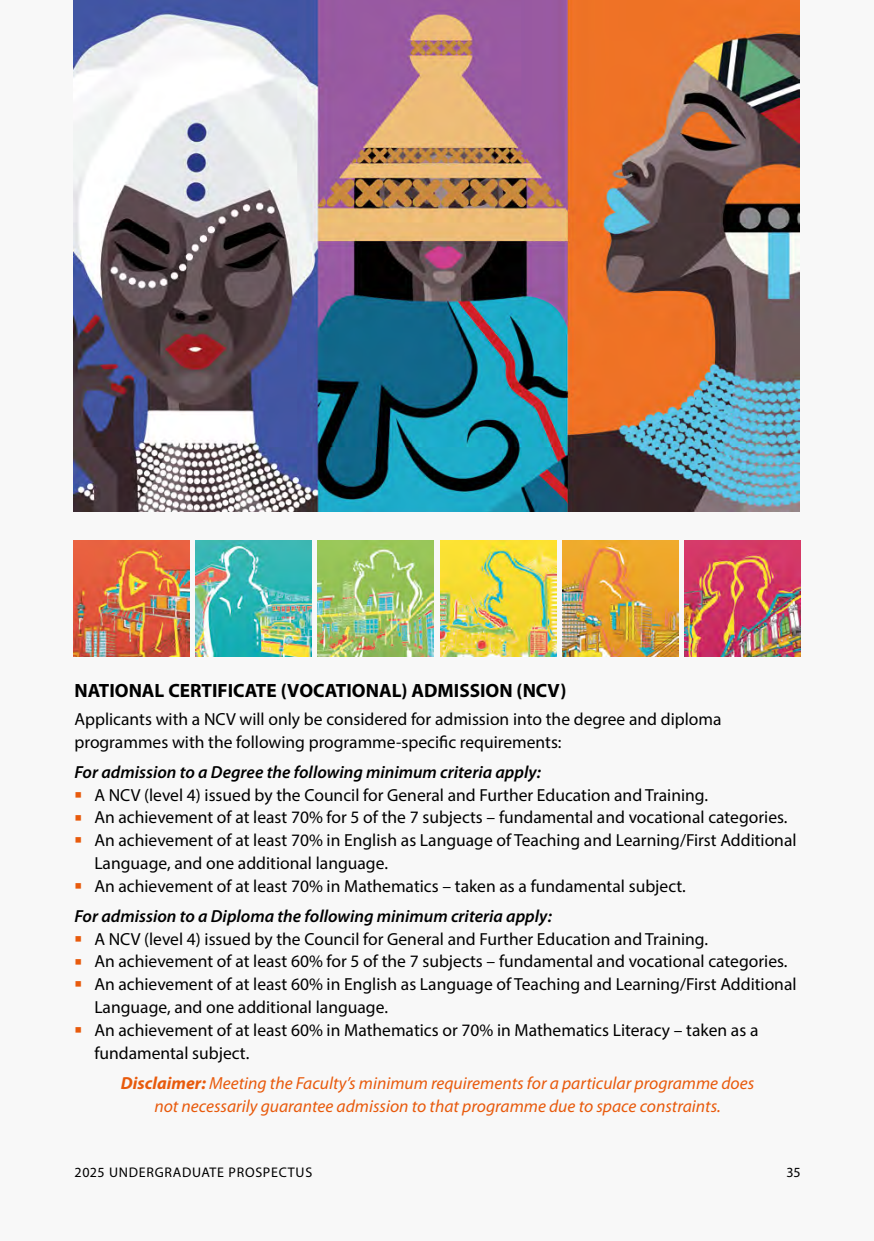
<style>
.page{position:relative;width:874px;height:1241px;background:#fff}
.page>*{position:absolute;margin:0;border:0;box-sizing:border-box;transform-origin:0 0}
.t1{font:700 19.25px "Myriad Pro";color:#000}
.t2{font:17.5px/22.8px "Myriad Pro";color:#000}
.t3{font:italic 17.5px/22.8px "Myriad Pro";color:#e85a0c;text-align:center}
.t4{font:italic 600 17.5px "Myriad Pro";color:#000}
.t5{font:14px "Myriad Pro";letter-spacing:.05em;color:#000}
.s1{color:#e85a0c}
.s2{font-weight:600;font-style:italic}
.s3{font-weight:700}
</style>
<div class="page">
<div style="left:0;top:0;width:873px;height:1240px;background:#f8f8f8"></div>
<img style="left:73px;top:540px;width:116px;height:116px">
<img style="left:195px;top:540px;width:116px;height:116px">
<img style="left:317px;top:540px;width:116px;height:116px">
<img style="left:440px;top:540px;width:116px;height:116px">
<img style="left:562px;top:540px;width:116px;height:116px">
<img style="left:684px;top:540px;width:116px;height:116px">
<img style="left:73px;top:0;width:726px;height:511px">
<p class="t1" style="left:74px;top:678px;width:493px">NATIONAL CERTIFICATE (VOCATIONAL) ADMISSION (NCV)</p>
<p class="t2" style="left:74px;top:707px;width:648px">Applicants with a NCV will only be considered for admission into the degree and diploma programmes with the following programme-specific requirements:</p>
<p class="t4" style="left:74px;top:760px;width:468px">For admission to a Degree the following minimum criteria apply:</p>
<p class="t2" style="left:74px;top:783px;width:634px"><span class="s1">○</span> A NCV (level 4) issued by the Council for General and Further Education and Training.</p>
<p class="t2" style="left:74px;top:805px;width:714px"><span class="s1">○</span> An achievement of at least 70% for 5 of the 7 subjects – fundamental and vocational categories.</p>
<p class="t2" style="left:94px;top:828px;width:703px;text-indent:-20px"><span class="s1">○</span> An achievement of at least 70% in English as Language of Teaching and Learning/First Additional<br>Language, and one additional language.</p>
<p class="t2" style="left:74px;top:870px;width:612px;line-height:30.1px"><span class="s1">○</span> An achievement of at least 70% in Mathematics – taken as a fundamental subject.<br><span class="s2">For admission to a Diploma the following minimum criteria apply:</span></p>
<p class="t2" style="left:74px;top:927px;width:634px"><span class="s1">○</span> A NCV (level 4) issued by the Council for General and Further Education and Training.</p>
<p class="t2" style="left:74px;top:949px;width:714px"><span class="s1">○</span> An achievement of at least 60% for 5 of the 7 subjects – fundamental and vocational categories.</p>
<p class="t2" style="left:94px;top:972px;width:703px;text-indent:-20px"><span class="s1">○</span> An achievement of at least 60% in English as Language of Teaching and Learning/First Additional<br>Language, and one additional language.</p>
<p class="t2" style="left:94px;top:1018px;width:665px;text-indent:-20px"><span class="s1">○</span> An achievement of at least 60% in Mathematics or 70% in Mathematics Literacy – taken as a fundamental subject.</p>
<p class="t3" style="left:121px;top:1070px;width:634px"><span class="s3">Disclaimer:</span> Meeting the Faculty’s minimum requirements for a particular programme does not necessarily guarantee admission to that programme due to space constraints.</p>
<p class="t5" style="left:74px;top:1163px;width:239px">2025 UNDERGRADUATE PROSPECTUS</p>
<p class="t5" style="left:786px;top:1163px;width:16px">35</p>
</div>
